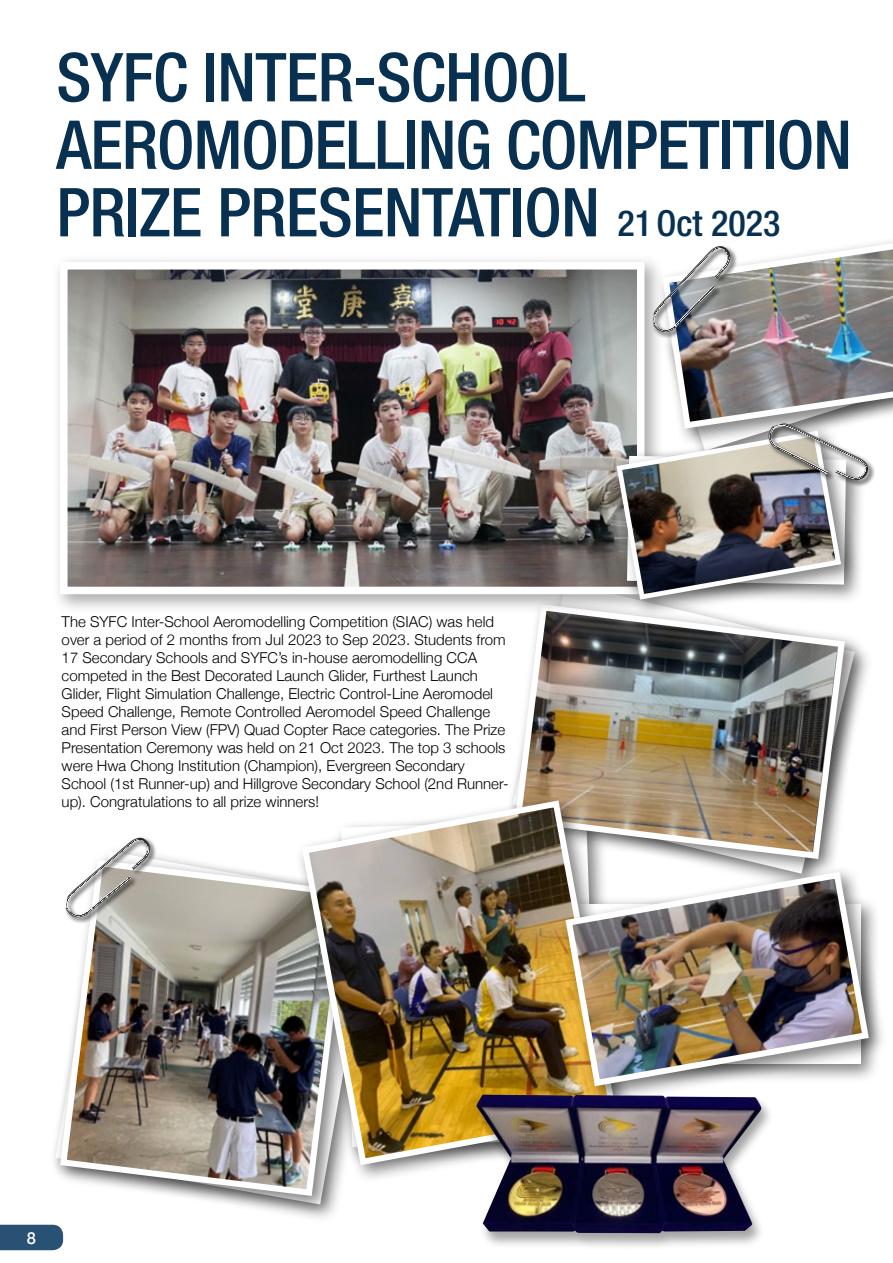
<style>
.page{position:relative;width:893px;height:1263px;background:#fff}
.page>*{position:absolute;margin:0;border:0;box-sizing:border-box;transform-origin:0 0}
.t1{font:500 condensed 67.5px "Helvetica Neue LT Pro";letter-spacing:-.01em;color:#083050}
.t2{font:500 condensed 36px "Helvetica Neue LT Pro";color:#083050}
.t3{font:500 16.5px "Helvetica Neue";color:#fff}
.t4{font:300 15px/18px "Helvetica Neue";color:#000}
</style>
<div class="page">
<div style="left:53px;top:853px;width:315px;height:362px;background:#000;opacity:.5"></div>
<img style="left:57px;top:856px;width:295px;height:343px">
<div style="left:507px;top:597px;width:357px;height:281px;background:#000;opacity:.5"></div>
<img style="left:511px;top:614px;width:337px;height:248px">
<div style="left:0;top:1225px;width:63px;height:25px;background:#295174"></div>
<div style="left:52px;top:254px;width:613px;height:360px;background:#000;opacity:.33"></div>
<img style="left:69px;top:271px;width:545px;height:314px">
<div style="left:60px;top:262px;width:584px;height:332px;border:8px solid #fff"></div>
<div style="left:609px;top:423px;width:251px;height:196px;background:#000;opacity:.5"></div>
<img style="left:614px;top:246px;width:279px;height:356px">
<div style="left:64px;top:836px;width:94px;height:88px;background:#000;opacity:.75"></div>
<svg style="left:66px;top:838px;width:84px;height:79px"></svg>
<div style="left:295px;top:793px;width:342px;height:391px;background:#000;opacity:.5"></div>
<img style="left:298px;top:797px;width:323px;height:372px">
<div style="left:558px;top:864px;width:330px;height:241px;background:#000;opacity:.5"></div>
<img style="left:562px;top:868px;width:310px;height:222px">
<div style="left:472px;top:1094px;width:302px;height:156px;background:#000;opacity:.36"></div>
<img style="left:476px;top:1094px;width:285px;height:139px">
<h1 class="t1" style="left:56px;top:37px;width:177px">SYFC INTER</h1>
<h1 class="t1" style="left:353px;top:37px;width:164px">-SCHOOL</h1>
<h1 class="t1" style="left:56px;top:105px;width:70px">AEROMODELL</h1>
<h1 class="t1" style="left:404px;top:105px;width:173px">ING COMPET</h1>
<h1 class="t1" style="left:719px;top:105px;width:94px">ITION</h1>
<h1 class="t1" style="left:56px;top:172px;width:227px">PRIZE PRESENTAT</h1>
<h1 class="t1" style="left:510px;top:172px;width:50px">ION</h1>
<h2 class="t2" style="left:618px;top:202px;width:164px">21 OCT 2023</h2>
<p class="t4" style="left:62px;top:611px;width:448px">The SYFC Inter-School Aeromodelling Competition (SIAC) was held over a period of 2 months from Jul 2023 to Sep 2023. Students from 17 Secondary Schools and SYFC’s in-house aeromodelling CCA competed in the Best Decorated Launch Glider, Furthest Launch Glider, Flight Simulation Challenge, Electric Control-Line Aeromodel Speed Challenge, Remote Controlled Aeromodel Speed Challenge and First Person View (FPV) Quad Copter Race categories. The Prize Presentation Ceremony was held on 21 Oct 2023. The top 3 schools were Hwa Chong Institution (Champion), Evergreen Secondary School (1st Runner-up) and Hillgrove Secondary School (2nd Runner&shy;up). Congratulations to all prize winners!</p>
<p class="t3" style="left:27px;top:1225px;width:11px">8</p>
</div>
